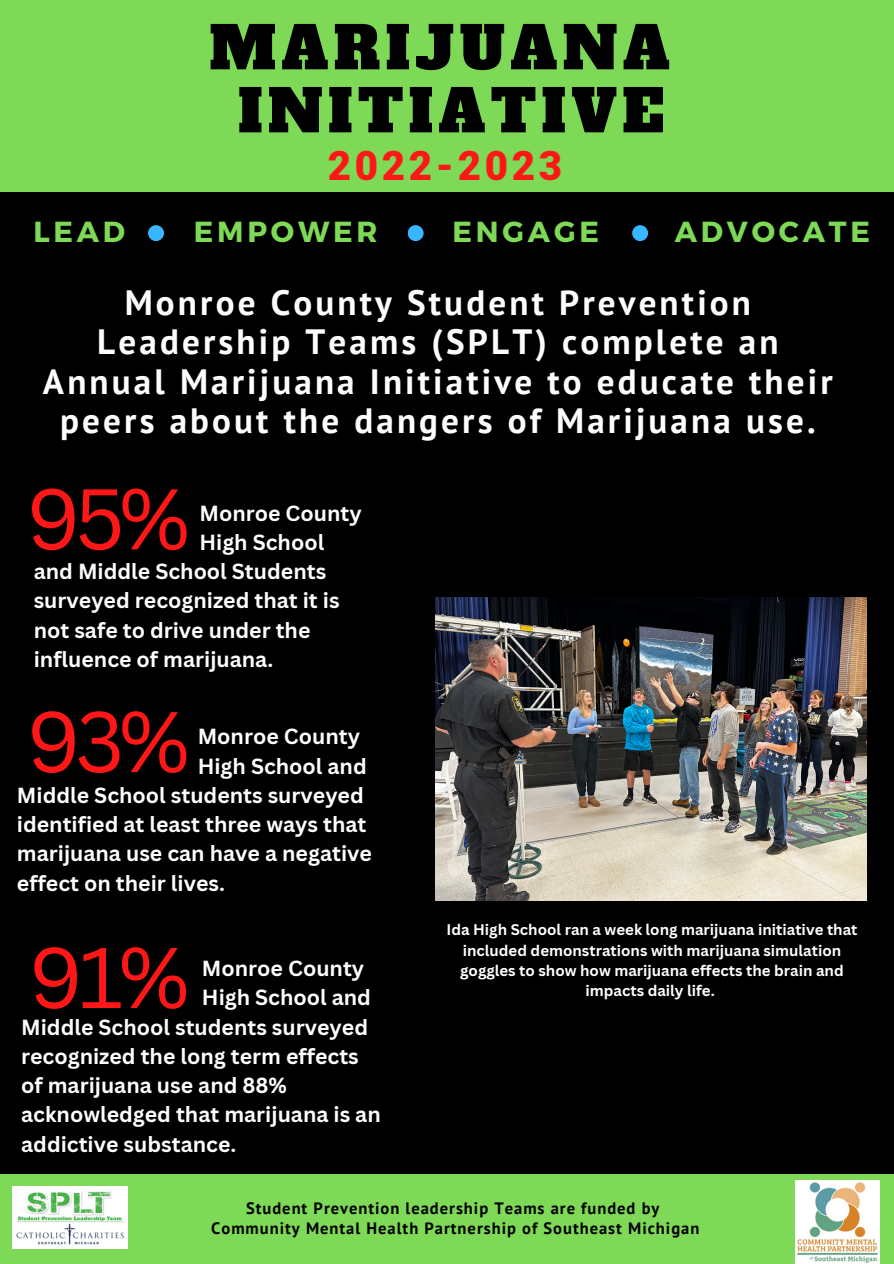
<style>
.page{position:relative;width:894px;height:1264px;background:#fff}
.page>*{position:absolute;margin:0;border:0;box-sizing:border-box;transform-origin:0 0}
.t1{font:84px "Canva Sans";color:#ff1616}
.t2{font:58.35px "Alfa Slab One";letter-spacing:.09em;color:#000}
.t3{font:900 40.35px "Mardoto";letter-spacing:.09em;color:#ff1616}
.t4{font:700 35.1px/39.3px "PT Sans";letter-spacing:.09em;color:#fcfdfc;text-align:center}
.t5{font:700 28.95px "Montserrat";letter-spacing:.13em;color:#7ed957}
.t6{font:700 21.3px/29.2px "Canva Sans";color:#fcfdfc}
.t7{font:700 16.5px "PT Sans";letter-spacing:.06em;color:#000}
.t8{font:700 15px/20.2px "Canva Sans";color:#fff;text-align:center}
</style>
<div class="page">
<div style="left:0;top:0;width:893px;height:1263px;background:#000"></div>
<div style="left:148px;top:225px;width:16px;height:16px;background:#38b6ff;border-radius:50%"></div>
<div style="left:407px;top:225px;width:16px;height:16px;background:#38b6ff;border-radius:50%"></div>
<div style="left:632px;top:225px;width:16px;height:16px;background:#38b6ff;border-radius:50%"></div>
<div style="left:0;top:1174px;width:893px;height:89px;background:#7ed957"></div>
<img style="left:795px;top:1180px;width:84px;height:83px">
<div style="left:0;top:0;width:893px;height:192px;background:#7ed957"></div>
<img style="left:13px;top:1186px;width:114px;height:62px">
<img style="left:435px;top:598px;width:431px;height:302px">
<p class="t2" style="left:209px;top:9px;width:462px">MARIJUANA</p>
<p class="t2" style="left:238px;top:72px;width:427px">INITIATIVE</p>
<p class="t3" style="left:328px;top:142px;width:236px">2022-2023</p>
<p class="t5" style="left:33px;top:213px;width:93px">LEAD</p>
<p class="t5" style="left:194px;top:213px;width:185px">EMPOWER</p>
<p class="t5" style="left:452px;top:213px;width:148px">ENGAGE</p>
<p class="t5" style="left:674px;top:213px;width:197px">ADVOCATE</p>
<p class="t4" style="left:43px;top:282px;width:791px">Monroe County Student Prevention Leadership Teams (SPLT) complete an Annual Marijuana Initiative to educate their peers about the dangers of Marijuana use.</p>
<p class="t1" style="left:27px;top:459px;width:165px">95%</p>
<p class="t6" style="left:199px;top:498px;width:164px">Monroe County</p>
<p class="t6" style="left:34px;top:527px;width:307px;text-indent:166px">High School and Middle School Students surveyed recognized that it is not safe to drive under the influence of marijuana.</p>
<p class="t1" style="left:27px;top:682px;width:164px">93%</p>
<p class="t6" style="left:198px;top:721px;width:164px">Monroe County</p>
<p class="t6" style="left:17px;top:750px;width:356px;text-indent:181px">High School and<br>Middle School students surveyed identified at least three ways that marijuana use can have a negative effect on their lives.</p>
<p class="t1" style="left:29px;top:918px;width:162px">91%</p>
<p class="t6" style="left:202px;top:953px;width:164px">Monroe County</p>
<p class="t6" style="left:21px;top:982px;width:361px;text-indent:181px">High School and<br>Middle School students surveyed recognized the long term effects of marijuana use and 88% acknowledged that marijuana is an addictive substance.</p>
<p class="t8" style="left:446px;top:919px;width:412px">Ida High School ran a week long marijuana initiative that included demonstrations with marijuana simulation goggles to show how marijuana effects the brain and impacts daily life.</p>
<p class="t7" style="left:246px;top:1196px;width:415px">Student Prevention leadership Teams are funded by</p>
<p class="t7" style="left:211px;top:1216px;width:489px">Community Mental Health Partnership of Southeast Michigan</p>
</div>
